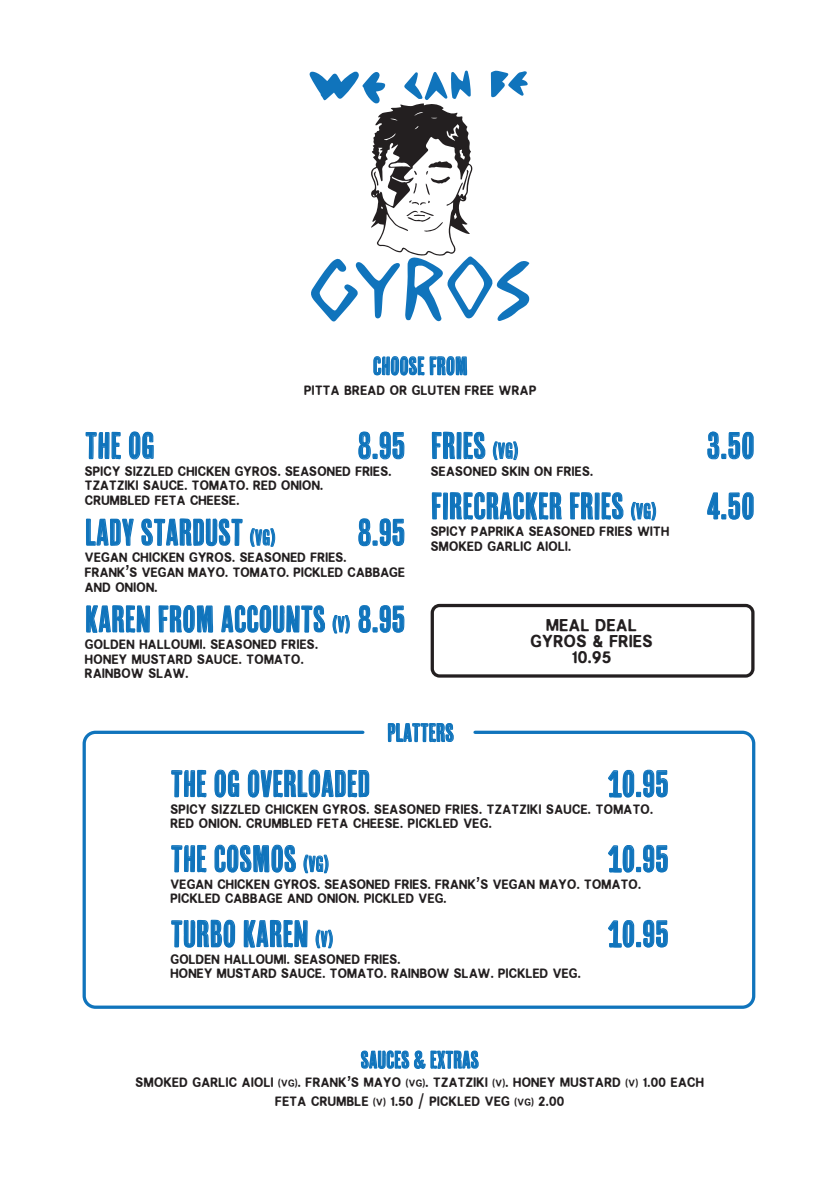
<style>
.page{position:relative;width:840px;height:1191px;background:#fff}
.page>*{position:absolute;margin:0;border:0;box-sizing:border-box;transform-origin:0 0}
.t1{font:37px "Cheap Pine Sans";letter-spacing:-.01em;color:#1074bc}
.t2{font:26px "CHEESEPIZZA";letter-spacing:.02em;color:#231f20}
.t3{font:25.2px "Cheap Pine Sans";letter-spacing:-.01em;color:#1074bc}
.t4{font:24px "Cheap Pine Sans";letter-spacing:-.01em;color:#1074bc}
.t5{font:20px/14.6px "CHEESEPIZZA";letter-spacing:.02em;color:#231f20}
.s1{font-size:22px}
.s2{font-family:"Cheap Pine Sans"}
.s3{font-size:15px}
</style>
<div class="page">
<svg style="left:707px;top:431px;width:46px;height:29px"></svg>
<svg style="left:569px;top:492px;width:54px;height:28px"></svg>
<svg style="left:631px;top:501px;width:25px;height:20px"></svg>
<svg style="left:707px;top:492px;width:46px;height:28px"></svg>
<svg style="left:608px;top:769px;width:60px;height:179px"></svg>
<svg style="left:85px;top:71px;width:477px;height:998px"></svg>
<div style="left:430px;top:604px;width:324px;height:73px;border:3px solid #231f20;border-radius:7px"></div>
<p class="t3" style="left:372px;top:352px;width:96px">CHOOSE FROM</p>
<p class="t5" style="left:304px;top:377px;width:233px">Pitta bread Or Gluten free wrap</p>
<h1 class="t1" style="left:85px;top:425px;width:71px">THE OG</h1>
<h1 class="t1" style="left:357px;top:425px;width:50px">8.95</h1>
<p class="t5" style="left:85px;top:457px;width:308px">Spicy sizzled chicken gyros. seasoned fries. tzatziki sauce. tomato. red onion. crumbled feta cheese.</p>
<h1 class="t1" style="left:85px;top:512px;width:192px">LADY STARDUST <span class="s1">(VG)</span></h1>
<h1 class="t1" style="left:357px;top:512px;width:50px">8.95</h1>
<p class="t5" style="left:85px;top:544px;width:321px">Vegan chicken gyros. seasoned fries.<br>frank<span class="s2">’</span>s vegan mayo. tomato. pickled cabbage and onion.</p>
<h1 class="t1" style="left:85px;top:599px;width:322px">KAREN FROM ACCOUNTS <span class="s1">(V)</span> 8.95</h1>
<p class="t5" style="left:85px;top:631px;width:234px">Golden halloumi. seasoned fries. honey mustard sauce. tomato. rainbow slaw.</p>
<h1 class="t1" style="left:430px;top:425px;width:89px">FRIES <span class="s1">(VG)</span></h1>
<h1 class="t1" style="left:705px;top:425px;width:50px">3.50</h1>
<p class="t5" style="left:430px;top:457px;width:164px">Seasoned skin on fries.</p>
<h1 class="t1" style="left:430px;top:486px;width:227px">FIRECRACKER FRIES <span class="s1">(VG)</span></h1>
<h1 class="t1" style="left:706px;top:486px;width:50px">4.50</h1>
<p class="t5" style="left:430px;top:518px;width:240px">Spicy paprika seasoned fries with smoked garlic aioli.</p>
<h2 class="t2" style="left:545px;top:599px;width:92px">MEAL DEAL</h2>
<h2 class="t2" style="left:530px;top:615px;width:123px">GYROS &amp; FRIES</h2>
<h2 class="t2" style="left:571px;top:631px;width:41px">10.95</h2>
<p class="t3" style="left:387px;top:719px;width:68px">PLATTERS</p>
<h1 class="t1" style="left:170px;top:763px;width:201px">THE OG OVERLOADED</h1>
<h1 class="t1" style="left:607px;top:763px;width:63px">10.95</h1>
<p class="t5" style="left:170px;top:795px;width:484px">Spicy sizzled chicken gyros. seasoned fries. tzatziki sauce. tomato. red onion. crumbled feta cheese. pickled veg.</p>
<h1 class="t1" style="left:170px;top:838px;width:160px">THE COSMOS <span class="s1">(VG)</span></h1>
<h1 class="t1" style="left:607px;top:838px;width:63px">10.95</h1>
<p class="t5" style="left:170px;top:870px;width:472px">Vegan chicken gyros. seasoned fries. frank<span class="s2">’</span>s vegan mayo. tomato. pickled cabbage and onion. pickled veg.</p>
<h1 class="t1" style="left:170px;top:913px;width:164px">TURBO KAREN <span class="s1">(V)</span></h1>
<h1 class="t1" style="left:607px;top:913px;width:63px">10.95</h1>
<p class="t5" style="left:170px;top:945px;width:411px">Golden halloumi. seasoned fries.<br>honey mustard sauce. tomato. rainbow slaw. picKled veg.</p>
<p class="t4" style="left:360px;top:1046px;width:120px">SAUCES &amp; EXTRAS</p>
<p class="t5" style="left:135px;top:1067px;width:569px;line-height:18.4px;text-align:center">Smoked Garlic Aioli <span class="s3">(VG)</span>. Frank<span class="s2">’</span>s Mayo <span class="s3">(VG)</span>. Tzatziki <span class="s3">(V)</span>. Honey Mustard <span class="s3">(V)</span> 1.00 each<br>Feta Crumble <span class="s3">(V)</span> 1.50 <span class="s2">/</span> Pickled Veg <span class="s3">(VG)</span> 2.00</p>
</div>
